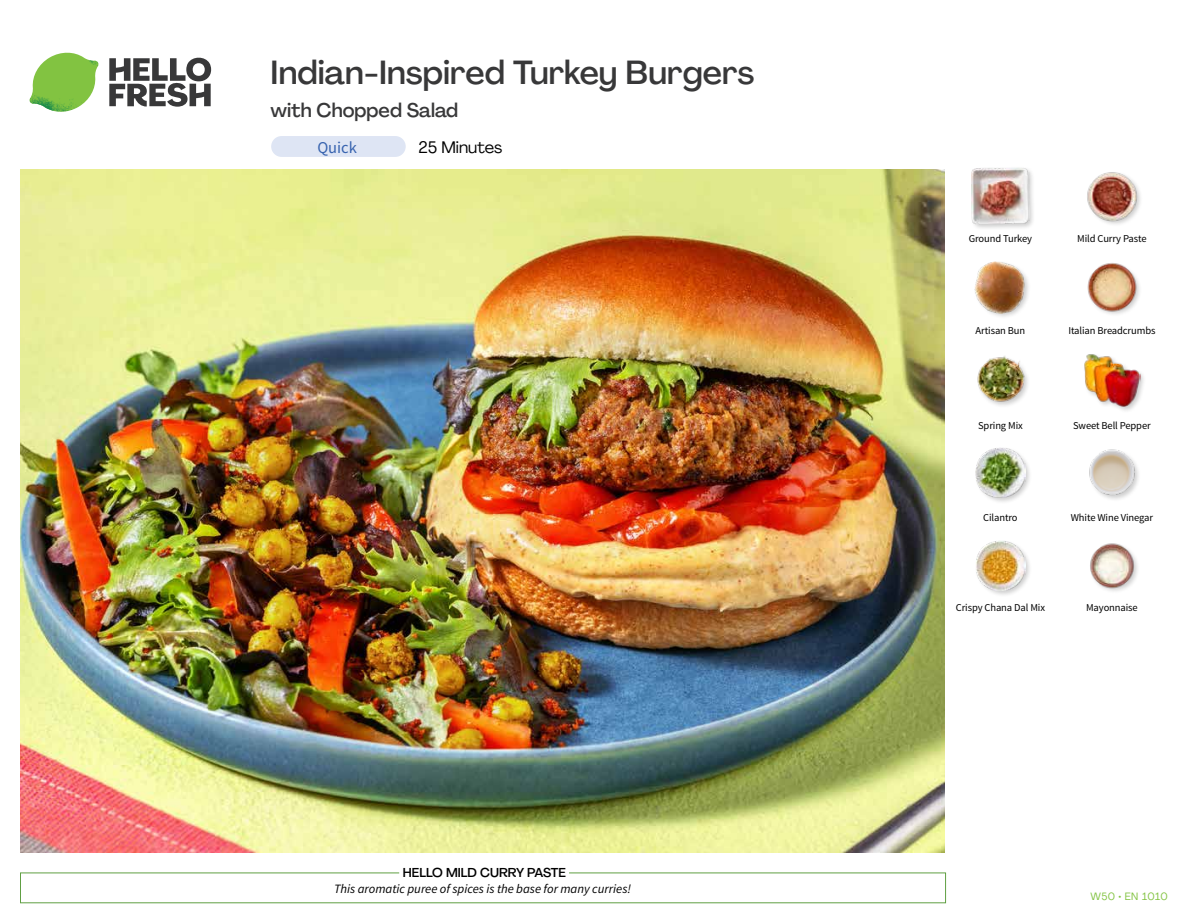
<style>
.page{position:relative;width:1188px;height:918px;background:#fff}
.page>*{position:absolute;margin:0;border:0;box-sizing:border-box;transform-origin:0 0}
.t1{font:500 33px "Agrandir";color:#383839}
.t2{font:500 19.5px "Agrandir";color:#383839}
.t3{font:16.5px "Agrandir";color:#000}
.t4{font:16.5px "Source Sans Pro";color:#3763af}
.t5{font:italic 12.75px "Source Sans Pro";color:#000}
.t6{font:500 12.75px "Agrandir";color:#000}
.t7{font:10.5px "Source Sans Pro";letter-spacing:-.01em;color:#000}
.t8{font:10.5px "Agrandir";letter-spacing:.045em;color:#82c341}
</style>
<div class="page">
<svg style="left:109px;top:57px;width:102px;height:50px"></svg>
<svg style="left:34px;top:53px;width:62px;height:40px"></svg>
<img style="left:67px;top:53px;width:32px;height:26px">
<img style="left:33px;top:75px;width:59px;height:11px">
<img style="left:29px;top:79px;width:61px;height:33px">
<img style="left:65px;top:86px;width:27px;height:25px">
<div style="left:20px;top:873px;width:926px;height:30px;border:1px solid #609f43"></div>
<div style="left:399px;top:865px;width:170px;height:15px;background:#fff"></div>
<img style="left:21px;top:170px;width:924px;height:682px">
<div style="left:271px;top:136px;width:135px;height:21px;background:#dee5f4;border-radius:10px"></div>
<img style="left:1090px;top:543px;width:48px;height:48px">
<div style="left:975px;top:540px;width:57px;height:57px;background:#000;opacity:.2"></div>
<img style="left:976px;top:541px;width:49px;height:49px">
<img style="left:1089px;top:449px;width:50px;height:51px">
<div style="left:974px;top:447px;width:58px;height:57px;background:#000;opacity:.2"></div>
<img style="left:976px;top:448px;width:49px;height:49px">
<div style="left:1083px;top:353px;width:63px;height:61px;background:#000;opacity:.2"></div>
<img style="left:1083px;top:353px;width:58px;height:55px">
<img style="left:977px;top:356px;width:51px;height:50px">
<img style="left:1087px;top:263px;width:53px;height:51px">
<div style="left:974px;top:261px;width:57px;height:59px;background:#000;opacity:.2"></div>
<img style="left:975px;top:261px;width:51px;height:52px">
<img style="left:1087px;top:172px;width:54px;height:52px">
<div style="left:970px;top:166px;width:65px;height:65px;background:#000;opacity:.2"></div>
<img style="left:972px;top:168px;width:57px;height:57px">
<h1 class="t1" style="left:271px;top:52px;width:485px">Indian-Inspired Turkey Burgers</h1>
<h2 class="t2" style="left:271px;top:98px;width:189px">with Chopped Salad</h2>
<h3 class="t4" style="left:317px;top:137px;width:41px">Quick</h3>
<h3 class="t3" style="left:418px;top:137px;width:86px">25 Minutes</h3>
<p class="t6" style="left:403px;top:864px;width:165px">HELLO MILD CURRY PASTE</p>
<p class="t5" style="left:334px;top:881px;width:299px">This aromatic puree of spices is the base for many curries!</p>
<p class="t7" style="left:969px;top:232px;width:65px">Ground Turkey</p>
<p class="t7" style="left:976px;top:324px;width:51px">Artisan Bun</p>
<p class="t7" style="left:1077px;top:232px;width:71px">Mild Curry Paste</p>
<p class="t7" style="left:1068px;top:324px;width:89px">Italian Breadcrumbs</p>
<p class="t7" style="left:978px;top:419px;width:46px">Spring Mix</p>
<p class="t7" style="left:1073px;top:419px;width:79px">Sweet Bell Pepper</p>
<p class="t7" style="left:983px;top:511px;width:36px">Cilantro</p>
<p class="t7" style="left:1071px;top:511px;width:84px">White Wine Vinegar</p>
<p class="t7" style="left:956px;top:601px;width:91px">Crispy Chana Dal Mix</p>
<p class="t7" style="left:1086px;top:601px;width:53px">Mayonnaise</p>
<p class="t8" style="left:1090px;top:890px;width:79px">W50 • EN 1010</p>
</div>
